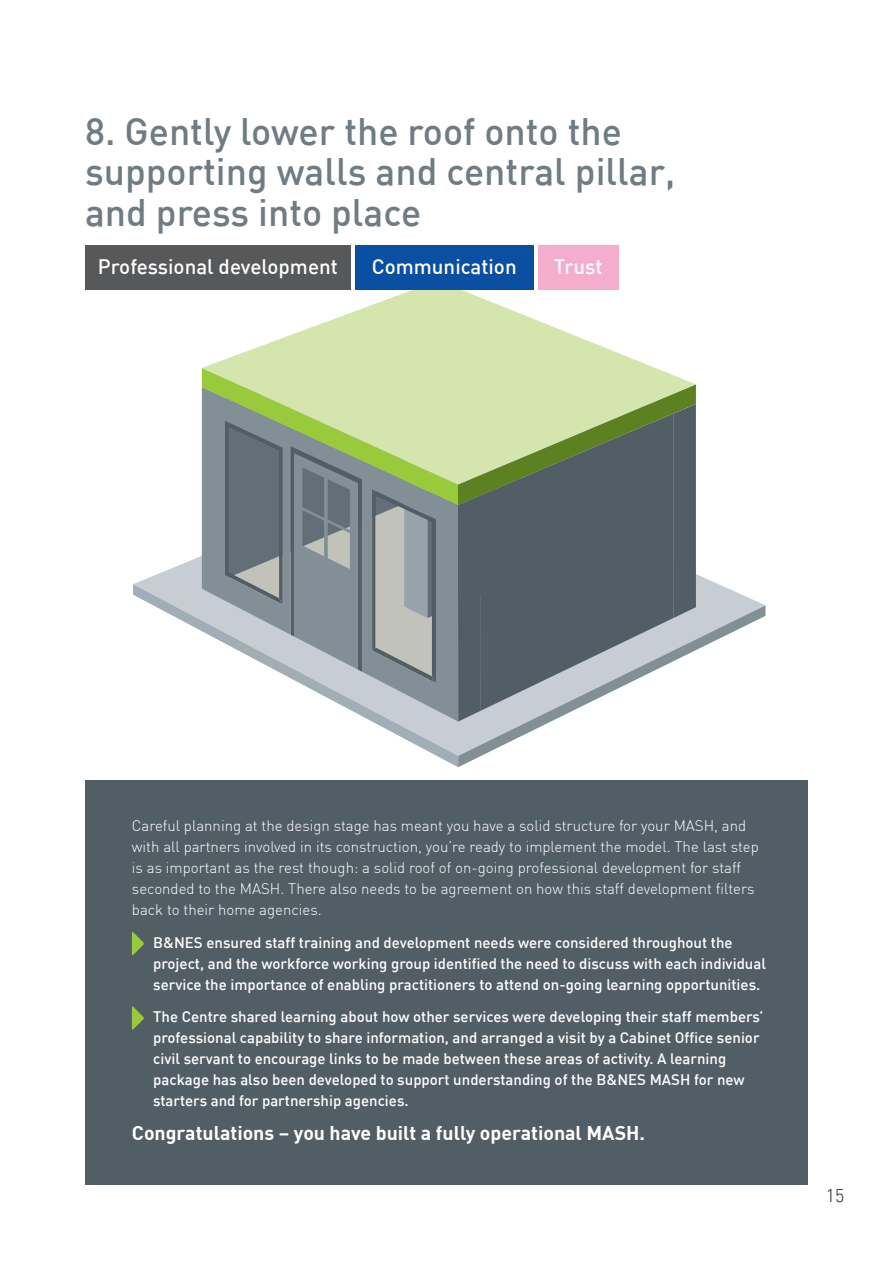
<style>
.page{position:relative;width:893px;height:1263px;background:#fff}
.page>*{position:absolute;margin:0;border:0;box-sizing:border-box;transform-origin:0 0}
.Heading_4{font:500 37.5px/40.5px "DIN";color:#6f7c83}
.Heading_3{font:500 20.55px "DIN";color:#fff}
.Heading_3-2{font:700 19.5px "DIN";color:#fff}
.t1{font:300 18px "DIN";color:#231f20}
.Bullets{font:500 15px/21px "DIN";color:#fff}
.Body_Copy{font:300 15px/21px "DIN";color:#fff}
</style>
<div class="page">
<div style="left:85px;top:780px;width:723px;height:404px;background:#525e65"></div>
<svg style="left:134px;top:458px;width:630px;height:147px"></svg>
<svg style="left:458px;top:605px;width:307px;height:162px"></svg>
<svg style="left:133px;top:584px;width:325px;height:183px"></svg>
<svg style="left:202px;top:485px;width:494px;height:237px;background:#889296"></svg>
<svg style="left:202px;top:280px;width:494px;height:205px;fill:#d4e6ae"></svg>
<svg style="left:132px;top:932px;width:12px;height:23px"></svg>
<svg style="left:132px;top:1006px;width:12px;height:24px"></svg>
<div style="left:538px;top:245px;width:81px;height:44px;background:#f5adce"></div>
<div style="left:85px;top:245px;width:265px;height:44px;background:#57585a"></div>
<div style="left:355px;top:245px;width:178px;height:44px;background:#0a4fa2"></div>
<p class="Heading_4" style="left:85px;top:110px;width:592px">8. Gently lower the roof onto the supporting walls and central pillar, and press into place</p>
<p class="Heading_3" style="left:98px;top:253px;width:241px">Professional development</p>
<p class="Heading_3" style="left:372px;top:253px;width:146px">Communication</p>
<p class="Heading_3" style="left:554px;top:253px;width:50px">Trust</p>
<p class="Body_Copy" style="left:132px;top:815px;width:628px">Careful planning at the design stage has meant you have a solid structure for your MASH, and with all partners involved in its construction, you’re ready to implement the model. The last step is as important as the rest though: a solid roof of on-going professional development for staff seconded to the MASH. There also needs to be agreement on how this staff development filters back to their home agencies.</p>
<p class="Bullets" style="left:153px;top:931px;width:614px">B&amp;NES ensured staff training and development needs were considered throughout the project, and the workforce working group identified the need to discuss with each individual service the importance of enabling practitioners to attend on-going learning opportunities.</p>
<p class="Bullets" style="left:153px;top:1006px;width:612px">The Centre shared learning about how other services were developing their staff members’ professional capability to share information, and arranged a visit by a Cabinet Office senior civil servant to encourage links to be made between these areas of activity. A learning package has also been developed to support understanding of the B&amp;NES MASH for new starters and for partnership agencies.</p>
<p class="Heading_3-2" style="left:132px;top:1120px;width:515px">Congratulations – you have built a fully operational MASH.</p>
<p class="t1" style="left:826px;top:1184px;width:20px">15</p>
</div>
